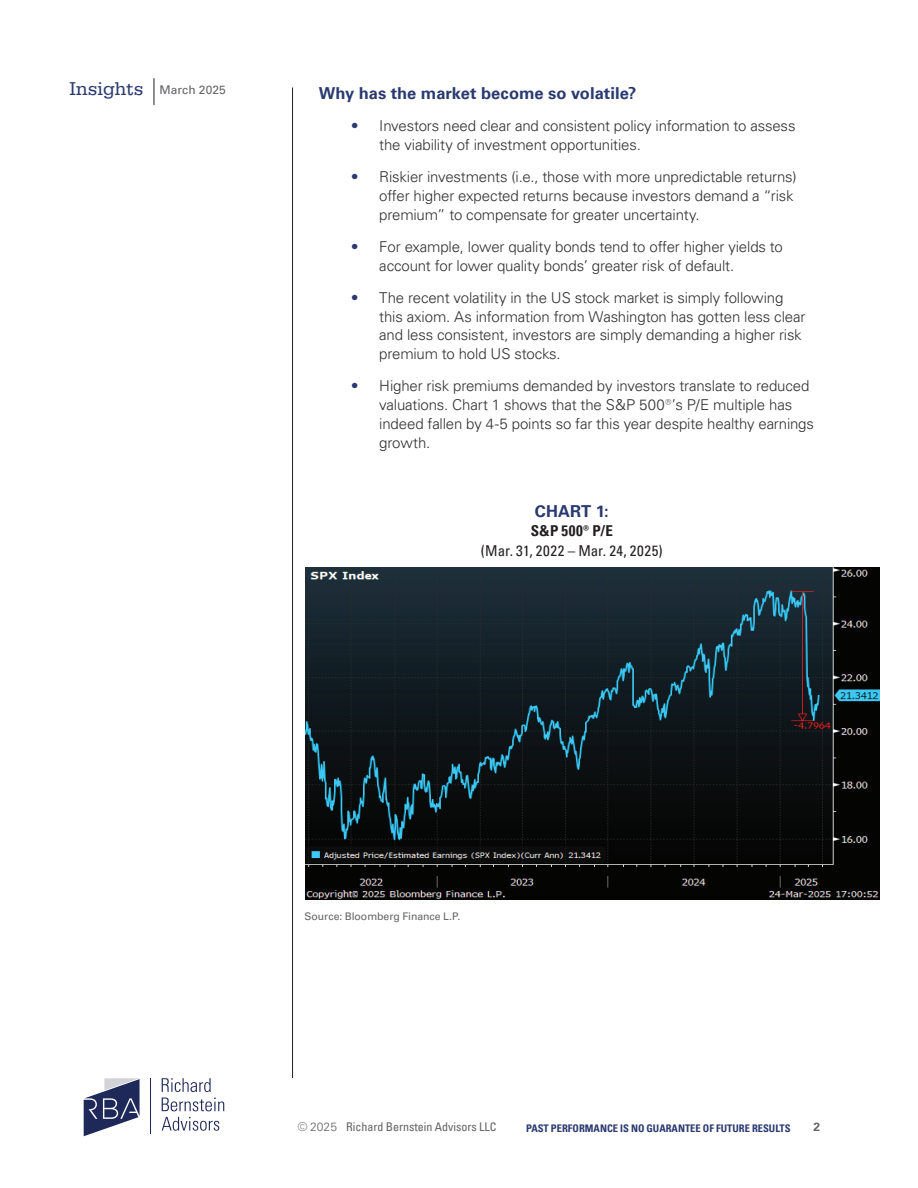
<style>
.page{position:relative;width:918px;height:1188px;background:#fff}
.page>*{position:absolute;margin:0;border:0;box-sizing:border-box;transform-origin:0 0}
.Subhead_Universe_65_11_pt{font:700 16.5px "Univers LT Pro 65";letter-spacing:.005em;color:#2a3a70}
.t1{font:300 15px/18.8px "Univers LT Pro 45";letter-spacing:-.01em;color:#312f30}
.t2{font:condensed 15px "Univers LT Pro";letter-spacing:.03em;color:#231f20}
.t3{font:700 condensed 15px "Univers LT Pro";color:#231f20}
.t4{font:condensed 12px "Univers LT Pro";color:#636366}
.t5{font:12px "Univers LT Pro 55 Roman";letter-spacing:.005em;color:#636366}
.t6{font:700 12px "Univers LT Pro 65";color:#636366}
.t7{font:700 condensed 10.5px "Univers LT Pro";color:#2a3a70}
.t8{font:10.5px "Univers LT Pro 55 Roman";letter-spacing:-.005em;color:#636366}
.s1{font-family:"Serifa Std";font-size:19.5px;color:#2a3a70}
.s2{font-family:"Univers LT Pro 65";font-weight:700;color:#2a3a70}
.s3{font-family:"Univers LT Pro 45";font-weight:300;font-stretch:normal}
</style>
<div class="page">
<svg style="left:154px;top:78px;width:1px;height:27px"></svg>
<svg style="left:84px;top:1078px;width:56px;height:58px"></svg>
<hr style="left:151px;top:1078px;width:1px;height:55px;background:#1e2959">
<svg style="left:162px;top:1117px;width:57px;height:14px"></svg>
<svg style="left:162px;top:1078px;width:49px;height:14px"></svg>
<svg style="left:162px;top:1098px;width:62px;height:13px"></svg>
<hr style="left:292px;top:87px;width:1px;height:991px;background:#231f20">
<img style="left:306px;top:567px;width:573px;height:332px">
<p class="t5" style="left:70px;top:82px;width:158px"><span class="s1">Insights</span> March 2025</p>
<p class="Subhead_Universe_65_11_pt" style="left:319px;top:81px;width:319px">Why has the market become so volatile?</p>
<p class="t1" style="left:379px;top:116px;width:418px;text-indent:-27px"><span class="s2">•</span> Investors need clear and consistent policy information to assess the viability of investment opportunities.</p>
<p class="t1" style="left:379px;top:167px;width:419px;text-indent:-27px"><span class="s2">•</span> Riskier investments (i.e., those with more unpredictable returns) offer higher expected returns because investors demand a “risk premium” to compensate for greater uncertainty.</p>
<p class="t1" style="left:379px;top:237px;width:405px;text-indent:-27px"><span class="s2">•</span> For example, lower quality bonds tend to offer higher yields to account for lower quality bonds’ greater risk of default.</p>
<p class="t1" style="left:379px;top:288px;width:428px;text-indent:-27px"><span class="s2">•</span> The recent volatility in the US stock market is simply following this axiom. As information from Washington has gotten less clear and less consistent, investors are simply demanding a higher risk premium to hold US stocks.</p>
<p class="t1" style="left:379px;top:376px;width:436px;text-indent:-27px"><span class="s2">•</span> Higher risk premiums demanded by investors translate to reduced valuations. Chart 1 shows that the S&amp;P 500®’s P/E multiple has indeed fallen by 4-5 points so far this year despite healthy earnings growth.</p>
<p class="Subhead_Universe_65_11_pt" style="left:535px;top:499px;width:75px">CHART 1:</p>
<p class="t3" style="left:531px;top:522px;width:83px">S&amp;P 500® P/E</p>
<p class="t2" style="left:481px;top:541px;width:183px">(Mar. 31, 2022 – Mar. 24, 2025)</p>
<p class="t8" style="left:305px;top:909px;width:157px">Source: Bloomberg Finance L.P.</p>
<p class="t4" style="left:298px;top:1119px;width:200px"><span class="s3">© 2025</span> Richard Bernstein Advisors LLC</p>
<p class="t6" style="left:813px;top:1118px;width:8px">2</p>
<p class="t7" style="left:526px;top:1122px;width:266px">PAST PERFORMANCE IS NO GUARANTEE OF FUTURE RESULTS</p>
</div>
